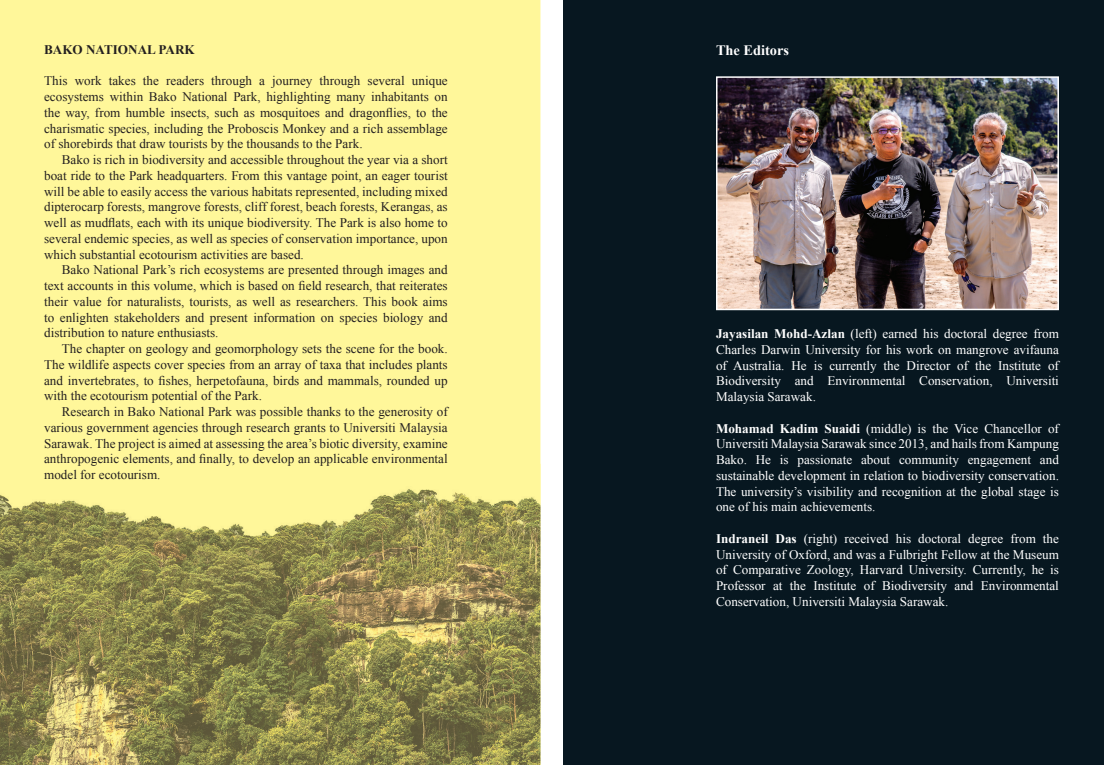
<style>
.page{position:relative;width:1104px;height:765px;background:#fff}
.page>*{position:absolute;margin:0;border:0;box-sizing:border-box;transform-origin:0 0}
.t1{font:700 14.38px "Times New Roman";color:#fff}
.t2{font:13.12px/15.8px "Times New Roman";color:#231f20;text-align:justify}
.t3{font:13.12px/15.8px "Times New Roman";color:#fff;text-align:justify}
.t4{font:700 13.12px "Times New Roman";color:#231f20}
.s1{font-weight:700}
</style>
<div class="page">
<div style="left:563px;top:0;width:540px;height:765px;background:#071720"></div>
<div style="left:0;top:0;width:540px;height:464px;background:#fff79a"></div>
<img style="left:0;top:464px;width:540px;height:301px">
<img style="left:718px;top:79px;width:337px;height:228px">
<div style="left:715px;top:76px;width:343px;height:234px;border:2px solid #fff"></div>
<p class="t4" style="left:44px;top:40px;width:152px">BAKO NATIONAL PARK</p>
<p class="t2" style="left:44px;top:73px;width:405px">This work takes the readers through a journey through several unique ecosystems within Bako National Park, highlighting many inhabitants on the way, from humble insects, such as mosquitoes and dragonflies, to the charismatic species, including the Proboscis Monkey and a rich assemblage of shorebirds that draw tourists by the thousands to the Park.</p>
<p class="t2" style="left:44px;top:152px;width:405px;text-indent:18px">Bako is rich in biodiversity and accessible throughout the year via a short boat ride to the Park headquarters. From this vantage point, an eager tourist will be able to easily access the various habitats represented, including mixed dipterocarp forests, mangrove forests, cliff forest, beach forests, Kerangas, as well as mudflats, each with its unique biodiversity. The Park is also home to several endemic species, as well as species of conservation importance, upon which substantial ecotourism activities are based.</p>
<p class="t2" style="left:44px;top:262px;width:405px;text-indent:18px">Bako National Park’s rich ecosystems are presented through images and text accounts in this volume, which is based on field research, that reiterates their value for naturalists, tourists, as well as researchers. This book aims to enlighten stakeholders and present information on species biology and distribution to nature enthusiasts.</p>
<p class="t2" style="left:44px;top:341px;width:405px;text-indent:18px">The chapter on geology and geomorphology sets the scene for the book.<br>The wildlife aspects cover species from an array of taxa that includes plants and invertebrates, to fishes, herpetofauna, birds and mammals, rounded up with the ecotourism potential of the Park.</p>
<p class="t2" style="left:44px;top:404px;width:405px;text-indent:18px">Research in Bako National Park was possible thanks to the generosity of various government agencies through research grants to Universiti Malaysia Sarawak. The project is aimed at assessing the area’s biotic diversity, examine anthropogenic elements, and finally, to develop an applicable environmental model for ecotourism.</p>
<p class="t1" style="left:715px;top:40px;width:75px">The Editors</p>
<p class="t3" style="left:715px;top:326px;width:344px"><span class="s1">Jayasilan Mohd-Azlan</span> (left) earned his doctoral degree from Charles Darwin University for his work on mangrove avifauna of Australia. He is currently the Director of the Institute of Biodiversity and Environmental Conservation, Universiti Malaysia Sarawak.</p>
<p class="t3" style="left:715px;top:420px;width:344px"><span class="s1">Mohamad Kadim Suaidi</span> (middle) is the Vice Chancellor of Universiti Malaysia Sarawak since 2013, and hails from Kampung Bako. He is passionate about community engagement and sustainable development in relation to biodiversity conservation.<br>The university’s visibility and recognition at the global stage is one of his main achievements.</p>
<p class="t3" style="left:715px;top:531px;width:344px"><span class="s1">Indraneil Das</span> (right) received his doctoral degree from the University of Oxford, and was a Fulbright Fellow at the Museum of Comparative Zoology, Harvard University. Currently, he is Professor at the Institute of Biodiversity and Environmental Conservation, Universiti Malaysia Sarawak.</p>
</div>
